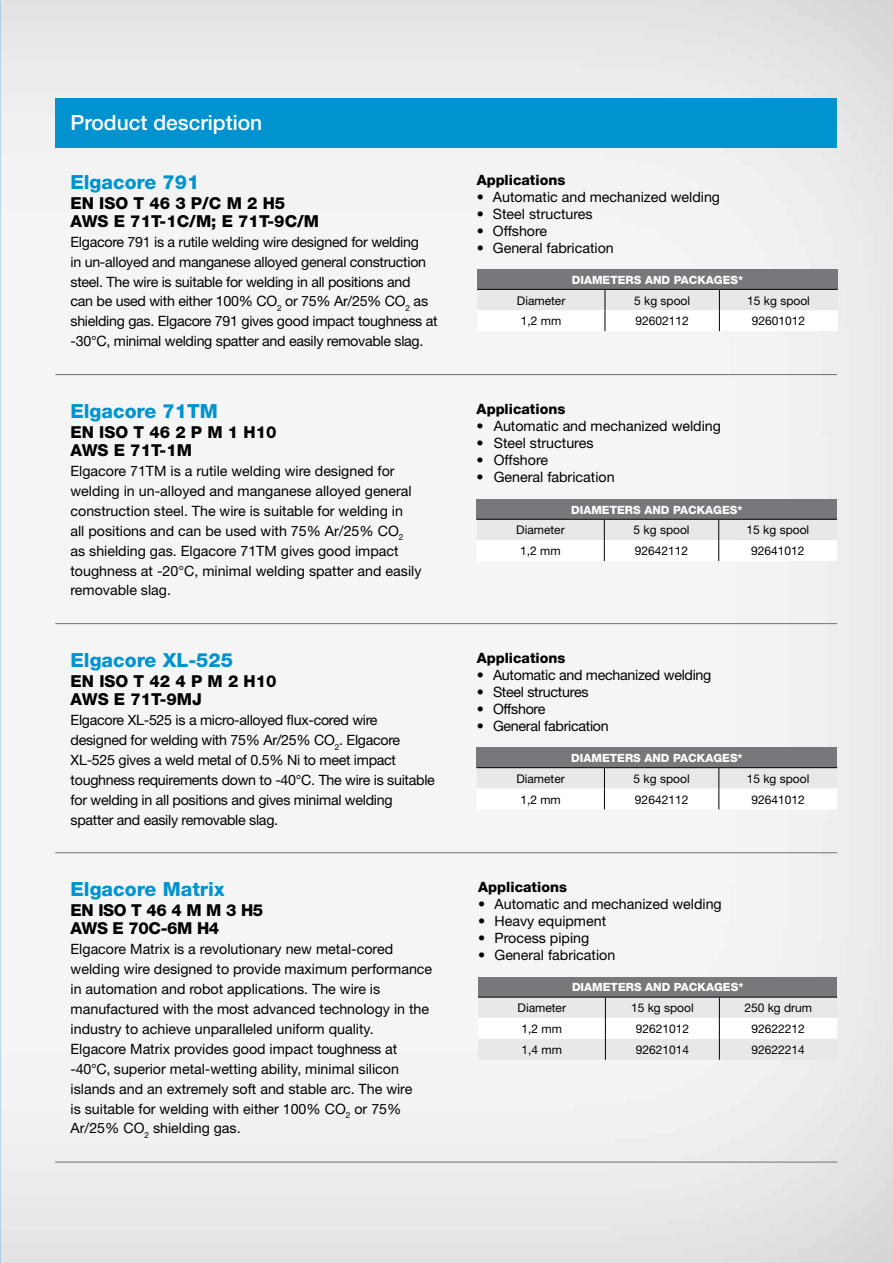
<style>
.page{position:relative;width:893px;height:1263px;background:#fff}
.page>*{position:absolute;margin:0;border:0;box-sizing:border-box;transform-origin:0 0}
.t1{font:500 21px "Helvetica Neue";color:#fff}
.t2{font:800 19.5px "Helvetica Neue";color:#0093d0}
.t3{font:800 16.5px/18px "Helvetica Neue";color:#000}
.t4{font:800 16.5px/18px "Helvetica Neue";letter-spacing:-.02em;color:#000}
.t5{font:14.25px/20px "Helvetica Neue";color:#000}
.t6{font:14.25px/20px "Helvetica Neue";letter-spacing:-.02em;color:#000}
.t7{font:800 14.25px "Helvetica Neue";color:#000}
.t8{font:12px "Helvetica Neue";color:#000}
.t9{font:800 11.4px "Helvetica Neue";color:#fff}
</style>
<div class="page">
<img style="left:0;top:0;width:893px;height:1263px">
<div style="left:55px;top:98px;width:782px;height:49px;background:#0093d0"></div>
<div style="left:477px;top:269px;width:361px;height:20px;background:#77787b"></div>
<svg style="left:477px;top:289px;width:361px;height:42px"></svg>
<div style="left:477px;top:499px;width:360px;height:20px;background:#77787b"></div>
<svg style="left:477px;top:519px;width:360px;height:42px"></svg>
<hr style="left:55px;top:374px;width:782px;height:1px;background:#77787b">
<hr style="left:55px;top:623px;width:782px;height:1px;background:#77787b">
<hr style="left:55px;top:1161px;width:782px;height:1px;background:#77787b">
<div style="left:477px;top:747px;width:360px;height:21px;background:#77787b"></div>
<hr style="left:477px;top:767px;width:127px;height:1px;background:#000">
<hr style="left:604px;top:767px;width:115px;height:1px;background:#000">
<hr style="left:719px;top:767px;width:118px;height:1px;background:#000">
<svg style="left:477px;top:768px;width:360px;height:41px"></svg>
<div style="left:478px;top:977px;width:359px;height:20px;background:#77787b"></div>
<svg style="left:478px;top:997px;width:359px;height:63px"></svg>
<hr style="left:55px;top:852px;width:782px;height:1px;background:#77787b">
<h1 class="t1" style="left:70px;top:110px;width:193px">Product description</h1>
<h2 class="t2" style="left:70px;top:170px;width:130px">Elgacore 791</h2>
<p class="t3" style="left:70px;top:194px;width:250px">EN ISO T 46 3 P/C M 2 H5<br>AWS E 71T-1C/M; E 71T-9C/M</p>
<p class="t6" style="left:70px;top:231px;width:369px">Elgacore 791 is a rutile welding wire designed for welding<br>in un-alloyed and manganese alloyed general construction steel. The wire is suitable for welding in all positions and<br>can be used with either 100% CO<sub>2</sub> or 75% Ar/25% CO<sub>2</sub> as shielding gas. Elgacore 791 gives good impact toughness at -30°C, minimal welding spatter and easily removable slag.</p>
<h2 class="t2" style="left:70px;top:399px;width:149px">Elgacore 71TM</h2>
<p class="t3" style="left:70px;top:423px;width:208px">EN ISO T 46 2 P M 1 H10<br>AWS E 71T-1M</p>
<p class="t5" style="left:70px;top:460px;width:352px">Elgacore 71TM is a rutile welding wire designed for welding in un-alloyed and manganese alloyed general construction steel. The wire is suitable for welding in<br>all positions and can be used with 75% Ar/25% CO<sub>2 </sub>as shielding gas. Elgacore 71TM gives good impact toughness at -20°C, minimal welding spatter and easily removable slag.</p>
<h2 class="t2" style="left:71px;top:648px;width:164px">Elgacore XL-525</h2>
<p class="t3" style="left:71px;top:672px;width:208px">EN ISO T 42 4 P M 2 H10<br>AWS E 71T-9MJ</p>
<p class="t6" style="left:71px;top:709px;width:366px">Elgacore XL-525 is a micro-alloyed flux-cored wire designed for welding with 75% Ar/25% CO<sub>2</sub>. Elgacore XL-525 gives a weld metal of 0.5% Ni to meet impact toughness requirements down to -40°C. The wire is suitable for welding in all positions and gives minimal welding spatter and easily removable slag.</p>
<h2 class="t2" style="left:71px;top:877px;width:155px">Elgacore Matrix</h2>
<p class="t4" style="left:71px;top:901px;width:194px">EN ISO T 46 4 M M 3 H5<br>AWS E 70C-6M H4</p>
<p class="t5" style="left:71px;top:939px;width:363px">Elgacore Matrix is a revolutionary new metal-cored welding wire designed to provide maximum performance in automation and robot applications. The wire is manufactured with the most advanced technology in the industry to achieve unparalleled uniform quality.<br>Elgacore Matrix provides good impact toughness at -40°C, superior metal-wetting ability, minimal silicon islands and an extremely soft and stable arc. The wire<br>is suitable for welding with either 100% CO<sub>2</sub> or 75% Ar/25% CO<sub>2</sub> shielding gas.</p>
<p class="t7" style="left:477px;top:171px;width:90px">Applications</p>
<p class="t5" style="left:477px;top:186px;width:245px">• Automatic and mechanized welding</p>
<p class="t5" style="left:477px;top:203px;width:118px">• Steel structures</p>
<p class="t5" style="left:477px;top:221px;width:72px">• Offshore</p>
<p class="t5" style="left:477px;top:238px;width:139px">• General fabrication</p>
<p class="t9" style="left:572px;top:273px;width:173px">DIAMETERS AND PACKAGES*</p>
<p class="t8" style="left:517px;top:293px;width:50px">Diameter</p>
<p class="t8" style="left:634px;top:293px;width:58px">5 kg spool</p>
<p class="t8" style="left:747px;top:293px;width:64px">15 kg spool</p>
<p class="t8" style="left:521px;top:314px;width:42px">1,2 mm</p>
<p class="t8" style="left:635px;top:314px;width:55px">92602112</p>
<p class="t8" style="left:752px;top:314px;width:55px">92601012</p>
<p class="t7" style="left:477px;top:400px;width:90px">Applications</p>
<p class="t5" style="left:477px;top:415px;width:246px">• Automatic and mechanized welding</p>
<p class="t5" style="left:477px;top:433px;width:118px">• Steel structures</p>
<p class="t5" style="left:477px;top:450px;width:73px">• Offshore</p>
<p class="t5" style="left:477px;top:467px;width:139px">• General fabrication</p>
<p class="t9" style="left:571px;top:503px;width:173px">DIAMETERS AND PACKAGES*</p>
<p class="t8" style="left:516px;top:523px;width:50px">Diameter</p>
<p class="t8" style="left:633px;top:523px;width:58px">5 kg spool</p>
<p class="t8" style="left:747px;top:523px;width:64px">15 kg spool</p>
<p class="t8" style="left:520px;top:544px;width:42px">1,2 mm</p>
<p class="t8" style="left:635px;top:544px;width:55px">92642112</p>
<p class="t8" style="left:751px;top:544px;width:55px">92641012</p>
<p class="t7" style="left:477px;top:649px;width:90px">Applications</p>
<p class="t6" style="left:477px;top:664px;width:236px">• Automatic and mechanized welding</p>
<p class="t6" style="left:477px;top:682px;width:113px">• Steel structures</p>
<p class="t6" style="left:477px;top:699px;width:70px">• Offshore</p>
<p class="t6" style="left:477px;top:716px;width:133px">• General fabrication</p>
<p class="t9" style="left:571px;top:751px;width:173px">DIAMETERS AND PACKAGES*</p>
<p class="t8" style="left:516px;top:771px;width:50px">Diameter</p>
<p class="t8" style="left:634px;top:771px;width:58px">5 kg spool</p>
<p class="t8" style="left:747px;top:771px;width:64px">15 kg spool</p>
<p class="t8" style="left:520px;top:792px;width:42px">1,2 mm</p>
<p class="t8" style="left:635px;top:792px;width:55px">92642112</p>
<p class="t8" style="left:751px;top:792px;width:55px">92641012</p>
<p class="t7" style="left:478px;top:878px;width:90px">Applications</p>
<p class="t5" style="left:478px;top:894px;width:245px">• Automatic and mechanized welding</p>
<p class="t5" style="left:478px;top:911px;width:129px">• Heavy equipment</p>
<p class="t5" style="left:478px;top:928px;width:112px">• Process piping</p>
<p class="t5" style="left:478px;top:945px;width:139px">• General fabrication</p>
<p class="t9" style="left:572px;top:980px;width:173px">DIAMETERS AND PACKAGES*</p>
<p class="t8" style="left:518px;top:1001px;width:50px">Diameter</p>
<p class="t8" style="left:631px;top:1001px;width:64px">15 kg spool</p>
<p class="t8" style="left:744px;top:1001px;width:69px">250 kg drum</p>
<p class="t8" style="left:522px;top:1022px;width:42px">1,2 mm</p>
<p class="t8" style="left:636px;top:1022px;width:55px">92621012</p>
<p class="t8" style="left:752px;top:1022px;width:55px">92622212</p>
<p class="t8" style="left:522px;top:1042px;width:42px">1,4 mm</p>
<p class="t8" style="left:636px;top:1042px;width:55px">92621014</p>
<p class="t8" style="left:752px;top:1042px;width:55px">92622214</p>
</div>
